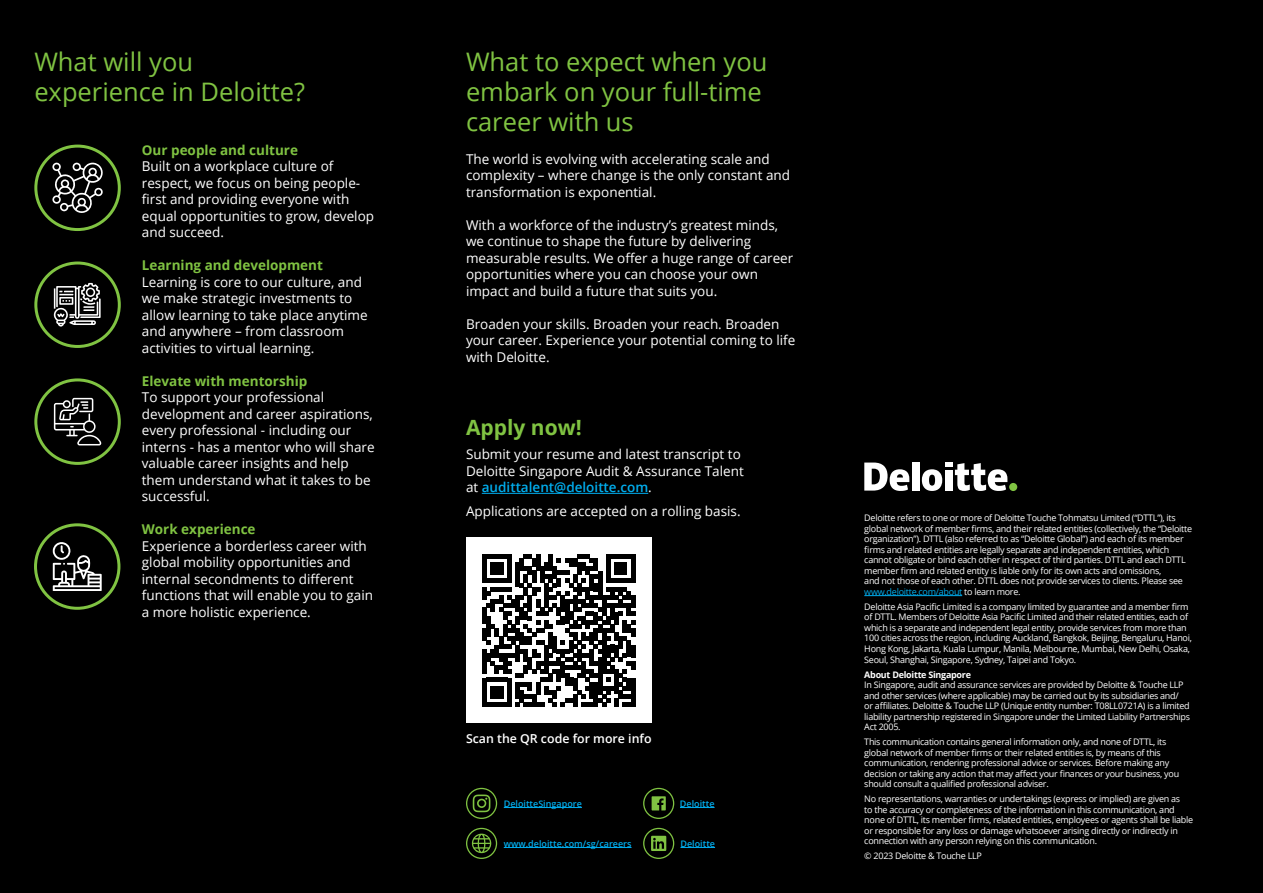
<style>
.page{position:relative;width:1263px;height:893px;background:#000}
.page>*{position:absolute;margin:0;border:0;box-sizing:border-box;transform-origin:0 0}
.t1{font:25.5px/30px "Open Sans";color:#80c342}
.t2{font:700 21px "Open Sans";color:#80c342}
.t3{font:13.5px/16.5px "Open Sans";color:#fff}
.t4{font:700 13.5px "Open Sans";color:#80c342}
.t5{font:600 12.3px "Open Sans";color:#fff}
.t6{font:9px/10.5px "Open Sans";letter-spacing:-.03em;color:#fff}
.t7{font:600 9px "Open Sans";color:#00aeef}
.t8{font:700 9px "Open Sans";letter-spacing:-.03em;color:#fff}
.s1{font-weight:600;color:#00aeef}
.s2{color:#00aeef}
</style>
<div class="page">
<svg style="left:52px;top:163px;width:51px;height:50px"></svg>
<svg style="left:54px;top:398px;width:48px;height:47px"></svg>
<svg style="left:54px;top:283px;width:47px;height:44px"></svg>
<div style="left:34px;top:145px;width:87px;height:86px;border:3px solid #80c342;border-radius:50%"></div>
<div style="left:34px;top:261px;width:87px;height:87px;border:3px solid #80c342;border-radius:50%"></div>
<div style="left:34px;top:378px;width:87px;height:87px;border:3px solid #80c342;border-radius:50%"></div>
<div style="left:34px;top:523px;width:86px;height:87px;border:3px solid #80c342;border-radius:50%"></div>
<svg style="left:53px;top:542px;width:49px;height:49px"></svg>
<hr style="left:864px;top:595px;width:98px;height:1px;background:#00aeef">
<div style="left:1009px;top:483px;width:8px;height:8px;background:#80c342;border-radius:50%"></div>
<div style="left:912px;top:462px;width:7px;height:29px;background:#fff"></div>
<svg style="left:922px;top:462px;width:85px;height:29px"></svg>
<svg style="left:864px;top:463px;width:45px;height:28px"></svg>
<svg style="left:643px;top:788px;width:31px;height:31px"></svg>
<svg style="left:466px;top:788px;width:31px;height:31px"></svg>
<svg style="left:643px;top:828px;width:31px;height:31px"></svg>
<hr style="left:504px;top:807px;width:78px;height:1px;background:#00aeef">
<hr style="left:680px;top:807px;width:34px;height:1px;background:#00aeef">
<hr style="left:504px;top:847px;width:127px;height:1px;background:#00aeef">
<hr style="left:680px;top:847px;width:35px;height:1px;background:#00aeef">
<svg style="left:466px;top:828px;width:31px;height:31px"></svg>
<hr style="left:482px;top:493px;width:166px;height:1px;background:#00aeef">
<div style="left:466px;top:538px;width:186px;height:185px;background:#fff"></div>
<div style="left:482px;top:554px;width:5px;height:29px;background:#000"></div>
<div style="left:482px;top:587px;width:5px;height:12px;background:#000"></div>
<div style="left:482px;top:608px;width:5px;height:16px;background:#000"></div>
<div style="left:482px;top:628px;width:5px;height:13px;background:#000"></div>
<div style="left:482px;top:649px;width:5px;height:25px;background:#000"></div>
<div style="left:482px;top:678px;width:5px;height:29px;background:#000"></div>
<svg style="left:487px;top:554px;width:148px;height:153px"></svg>
<hr style="left:631px;top:678px;width:4px;height:29px;background:#000">
<h1 class="t1" style="left:34px;top:46px;width:272px">What will you experience in Deloitte?</h1>
<h3 class="t4" style="left:142px;top:140px;width:158px">Our people and culture</h3>
<h3 class="t3" style="left:142px;top:158px;width:234px">Built on a workplace culture of respect, we focus on being people&shy;first and providing everyone with equal opportunities to grow, develop and succeed.</h3>
<h3 class="t4" style="left:142px;top:256px;width:183px">Learning and development</h3>
<h3 class="t3" style="left:142px;top:273px;width:227px">Learning is core to our culture, and we make strategic investments to allow learning to take place anytime and anywhere – from classroom activities to virtual learning.</h3>
<h3 class="t4" style="left:142px;top:371px;width:167px">Elevate with mentorship</h3>
<h3 class="t3" style="left:142px;top:389px;width:234px">To support your professional development and career aspirations, every professional - including our interns - has a mentor who will share valuable career insights and help them understand what it takes to be successful.</h3>
<h3 class="t4" style="left:142px;top:520px;width:115px">Work experience</h3>
<h3 class="t3" style="left:142px;top:537px;width:233px">Experience a borderless career with global mobility opportunities and internal secondments to different functions that will enable you to gain a more holistic experience.</h3>
<h1 class="t1" style="left:466px;top:46px;width:303px">What to expect when you embark on your full-time career with us</h1>
<h3 class="t3" style="left:466px;top:150px;width:326px">The world is evolving with accelerating scale and complexity – where change is the only constant and transformation is exponential.</h3>
<h3 class="t3" style="left:466px;top:216px;width:329px">With a workforce of the industry’s greatest minds, we continue to shape the future by delivering measurable results. We offer a huge range of career opportunities where you can choose your own impact and build a future that suits you.</h3>
<h3 class="t3" style="left:466px;top:315px;width:331px">Broaden your skills. Broaden your reach. Broaden your career. Experience your potential coming to life with Deloitte.</h3>
<h2 class="t2" style="left:466px;top:413px;width:117px">Apply now!</h2>
<h3 class="t3" style="left:466px;top:446px;width:279px">Submit your resume and latest transcript to<br>Deloitte Singapore Audit &amp; Assurance Talent at <span class="s1">audittalent@deloitte.com</span>.</h3>
<h3 class="t3" style="left:466px;top:503px;width:276px">Applications are accepted on a rolling basis.</h3>
<h3 class="t5" style="left:466px;top:730px;width:187px">Scan the QR code for more info</h3>
<p class="t7" style="left:504px;top:797px;width:80px">DeloitteSingapore</p>
<p class="t7" style="left:680px;top:797px;width:36px">Deloitte</p>
<p class="t7" style="left:504px;top:837px;width:129px">www.deloitte.com/sg/careers</p>
<p class="t7" style="left:680px;top:837px;width:36px">Deloitte</p>
<p class="t6" style="left:864px;top:513px;width:329px">Deloitte refers to one or more of Deloitte Touche Tohmatsu Limited (“DTTL”), its global network of member firms, and their related entities (collectively, the “Deloitte organization”). DTTL (also referred to as “Deloitte Global”) and each of its member firms and related entities are legally separate and independent entities, which cannot obligate or bind each other in respect of third parties. DTTL and each DTTL member firm and related entity is liable only for its own acts and omissions,<br>and not those of each other. DTTL does not provide services to clients. Please see <span class="s2">www.deloitte.com/about</span> to learn more.</p>
<p class="t6" style="left:864px;top:601px;width:329px">Deloitte Asia Pacific Limited is a company limited by guarantee and a member firm of DTTL. Members of Deloitte Asia Pacific Limited and their related entities, each of which is a separate and independent legal entity, provide services from more than 100 cities across the region, including Auckland, Bangkok, Beijing, Bengaluru, Hanoi, Hong Kong, Jakarta, Kuala Lumpur, Manila, Melbourne, Mumbai, New Delhi, Osaka, Seoul, Shanghai, Singapore, Sydney, Taipei and Tokyo.</p>
<p class="t8" style="left:864px;top:668px;width:108px">About Deloitte Singapore</p>
<p class="t6" style="left:864px;top:679px;width:327px">In Singapore, audit and assurance services are provided by Deloitte &amp; Touche LLP and other services (where applicable) may be carried out by its subsidiaries and/<br>or affiliates. Deloitte &amp; Touche LLP (Unique entity number: T08LL0721A) is a limited liability partnership registered in Singapore under the Limited Liability Partnerships Act 2005.</p>
<p class="t6" style="left:864px;top:736px;width:316px">This communication contains general information only, and none of DTTL, its global network of member firms or their related entities is, by means of this communication, rendering professional advice or services. Before making any decision or taking any action that may affect your finances or your business, you should consult a qualified professional adviser.</p>
<p class="t6" style="left:864px;top:793px;width:330px">No representations, warranties or undertakings (express or implied) are given as<br>to the accuracy or completeness of the information in this communication, and none of DTTL, its member firms, related entities, employees or agents shall be liable or responsible for any loss or damage whatsoever arising directly or indirectly in connection with any person relying on this communication.</p>
<p class="t6" style="left:864px;top:850px;width:119px">© 2023 Deloitte &amp; Touche LLP</p>
</div>
